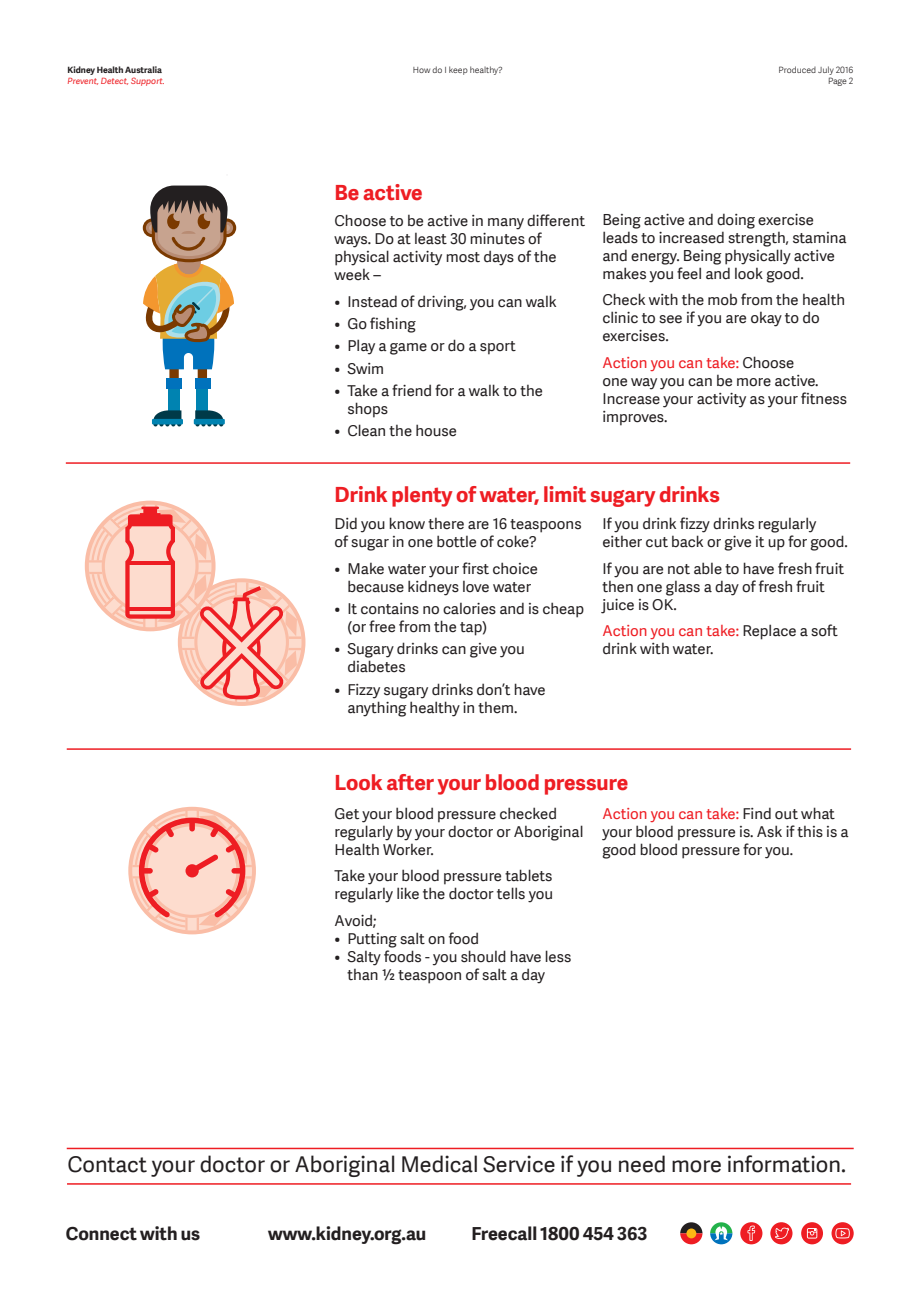
<style>
.page{position:relative;width:919px;height:1289px;background:#fff}
.page>*{position:absolute;margin:0;border:0;box-sizing:border-box;transform-origin:0 0}
.t1{font:21.75px "Adelle Sans";color:#231f20}
.t2{font:700 21px "Adelle Sans";color:#ee1d23}
.t3{font:700 18px "Adelle Sans";color:#231f20}
.t4{font:15px/18px "Adelle Sans";color:#231f20}
.t5{font:italic 8.7px/10.5px "Adelle Sans";color:#ee1d23}
.t6{font:300 8.7px/10.5px "Adelle Sans";color:#231f20;text-align:right}
.s1{font-weight:700;font-style:normal;color:#231f20}
.s2{color:#ee1d23}
</style>
<div class="page">
<div style="left:770px;top:1222px;width:22px;height:22px;background:#ee1d23;border-radius:50%"></div>
<svg style="left:775px;top:1227px;width:14px;height:11px"></svg>
<div style="left:740px;top:1222px;width:22px;height:22px;background:#ee1d23;border-radius:50%"></div>
<svg style="left:747px;top:1225px;width:8px;height:15px"></svg>
<svg style="left:831px;top:1222px;width:22px;height:22px"></svg>
<svg style="left:835px;top:1227px;width:14px;height:11px"></svg>
<svg style="left:801px;top:1222px;width:22px;height:22px"></svg>
<svg style="left:806px;top:1227px;width:11px;height:11px"></svg>
<svg style="left:680px;top:1222px;width:22px;height:22px"></svg>
<div style="left:686px;top:1228px;width:10px;height:10px;background:#fcb814;border-radius:50%"></div>
<svg style="left:710px;top:1222px;width:22px;height:22px"></svg>
<hr style="left:67px;top:1183px;width:784px;height:1px;background:#ee1d23">
<hr style="left:67px;top:1147px;width:786px;height:2px;background:#ee1d23">
<hr style="left:67px;top:748px;width:784px;height:1px;background:#ee1d23">
<svg style="left:128px;top:806px;width:128px;height:128px"></svg>
<svg style="left:198px;top:369px;width:9px;height:10px"></svg>
<svg style="left:169px;top:369px;width:10px;height:10px"></svg>
<div style="left:168px;top:386px;width:11px;height:32px;background:#0083b1"></div>
<div style="left:166px;top:379px;width:16px;height:10px;background:#0072bc"></div>
<div style="left:196px;top:386px;width:12px;height:32px;background:#0083b1"></div>
<div style="left:195px;top:379px;width:15px;height:10px;background:#0072bc"></div>
<svg style="left:153px;top:410px;width:28px;height:16px"></svg>
<div style="left:152px;top:419px;width:31px;height:5px;background:#0083b1"></div>
<svg style="left:195px;top:410px;width:28px;height:16px"></svg>
<div style="left:194px;top:419px;width:31px;height:5px;background:#0083b1"></div>
<svg style="left:143px;top:218px;width:93px;height:19px"></svg>
<svg style="left:143px;top:185px;width:91px;height:184px"></svg>
<hr style="left:66px;top:462px;width:784px;height:2px;background:#ee1d23">
<svg style="left:85px;top:500px;width:220px;height:206px"></svg>
<svg style="left:127px;top:560px;width:45px;height:4px"></svg>
<svg style="left:127px;top:606px;width:45px;height:4px"></svg>
<p class="t5" style="left:68px;top:65px;width:99px"><span class="s1">Kidney Health Australia<br></span>Prevent, Detect, Support.</p>
<p class="t6" style="left:413px;top:65px;width:91px">How do I keep healthy?</p>
<p class="t6" style="left:778px;top:65px;width:76px">Produced July 2016<br>Page 2</p>
<p class="t2" style="left:334px;top:180px;width:90px">Be active</p>
<p class="t4" style="left:334px;top:212px;width:252px">Choose to be active in many different ways. Do at least 30 minutes of physical activity most days of the week –</p>
<p class="t4" style="left:334px;top:293px;width:224px">• Instead of driving, you can walk</p>
<p class="t4" style="left:334px;top:315px;width:83px">• Go fishing</p>
<p class="t4" style="left:334px;top:337px;width:183px">• Play a game or do a sport</p>
<p class="t4" style="left:334px;top:359px;width:51px">• Swim</p>
<p class="t4" style="left:347px;top:382px;width:197px;text-indent:-13px">• Take a friend for a walk to the shops</p>
<p class="t4" style="left:334px;top:422px;width:124px">• Clean the house</p>
<p class="t4" style="left:602px;top:211px;width:246px">Being active and doing exercise leads to increased strength, stamina and energy. Being physically active makes you feel and look good.</p>
<p class="t4" style="left:602px;top:291px;width:244px">Check with the mob from the health clinic to see if you are okay to do exercises.</p>
<p class="t4" style="left:602px;top:354px;width:246px"><span class="s2">Action you can take:</span> Choose<br>one way you can be more active.<br>Increase your activity as your fitness improves.</p>
<p class="t2" style="left:334px;top:482px;width:387px">Drink plenty of water, limit sugary drinks</p>
<p class="t4" style="left:334px;top:515px;width:248px">Did you know there are 16 teaspoons of sugar in one bottle of coke?</p>
<p class="t4" style="left:334px;top:560px;width:205px;text-align:center">• Make water your first choice because kidneys love water</p>
<p class="t4" style="left:347px;top:600px;width:238px;text-indent:-13px">• It contains no calories and is cheap (or free from the tap)</p>
<p class="t4" style="left:347px;top:640px;width:179px;text-indent:-13px">• Sugary drinks can give you diabetes</p>
<p class="t4" style="left:347px;top:680px;width:200px;text-indent:-13px">• Fizzy sugary drinks don’t have anything healthy in them.</p>
<p class="t4" style="left:602px;top:515px;width:247px">If you drink fizzy drinks regularly either cut back or give it up for good.</p>
<p class="t4" style="left:602px;top:560px;width:243px">If you are not able to have fresh fruit then one glass a day of fresh fruit juice is OK.</p>
<p class="t4" style="left:602px;top:622px;width:237px"><span class="s2">Action you can take:</span> Replace a soft drink with water.</p>
<p class="t2" style="left:334px;top:770px;width:295px">Look after your blood pressure</p>
<p class="t4" style="left:334px;top:804px;width:250px">Get your blood pressure checked regularly by your doctor or Aboriginal<br>Health Worker.</p>
<p class="t4" style="left:334px;top:867px;width:220px">Take your blood pressure tablets regularly like the doctor tells you</p>
<p class="t4" style="left:334px;top:911px;width:43px">Avoid;</p>
<p class="t4" style="left:334px;top:929px;width:146px">• Putting salt on food</p>
<p class="t4" style="left:347px;top:947px;width:225px;text-indent:-13px">• Salty foods - you should have less than ½ teaspoon of salt a day</p>
<p class="t4" style="left:602px;top:804px;width:248px"><span class="s2">Action you can take:</span> Find out what your blood pressure is. Ask if this is a good blood pressure for you.</p>
<p class="t1" style="left:68px;top:1152px;width:779px">Contact your doctor or Aboriginal Medical Service if you need more information.</p>
<p class="t3" style="left:66px;top:1223px;width:136px">Connect with us</p>
<p class="t3" style="left:268px;top:1223px;width:160px">www.kidney.org.au</p>
<p class="t3" style="left:471px;top:1223px;width:177px">Freecall 1800 454 363</p>
</div>
